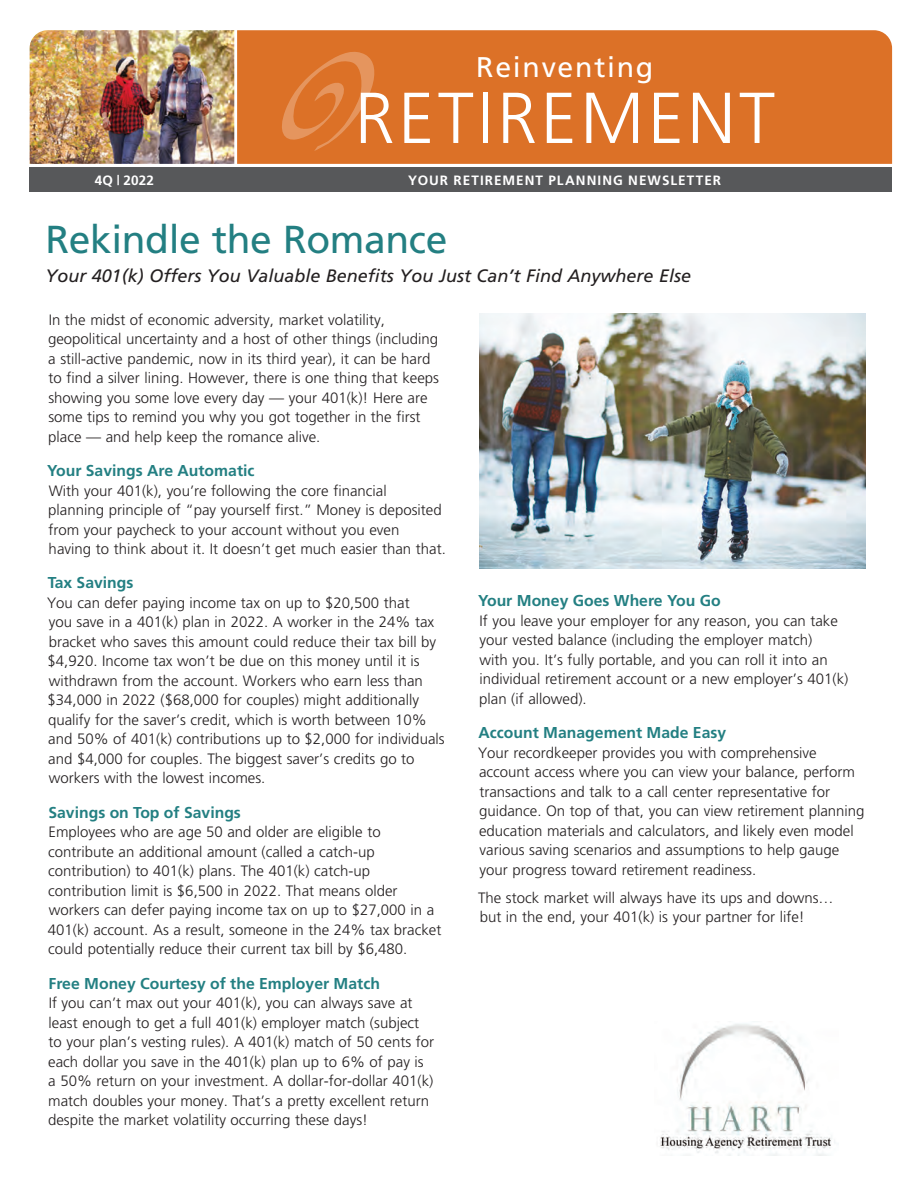
<style>
.page{position:relative;width:918px;height:1188px;background:#fff}
.page>*{position:absolute;margin:0;border:0;box-sizing:border-box;transform-origin:0 0}
.t1{font:300 72px "Frutiger";letter-spacing:.05em;color:#fff}
.story_title_frutiger{font:39px "Frutiger";letter-spacing:-.01em;color:#237f82}
.t2{font:28.5px "Frutiger";letter-spacing:.06em;color:#fff}
.Story_subtitle_bold{font:italic 18px "Frutiger";color:#231f20}
.subheads{font:700 15.75px "Frutiger";color:#237f82}
.body_copy{font:300 15px/19.5px "Frutiger";color:#231f20}
.t3{font:700 13.5px "Frutiger";letter-spacing:.075em;color:#fff}
</style>
<div class="page">
<img style="left:479px;top:313px;width:387px;height:255px">
<div style="left:30px;top:167px;width:862px;height:25px;background:#57585a"></div>
<img style="left:30px;top:30px;width:204px;height:134px">
<div style="left:237px;top:30px;width:655px;height:134px;background:#dc7127"></div>
<svg style="left:280px;top:50px;width:96px;height:101px;background:#de7933"></svg>
<img style="left:660px;top:1023px;width:175px;height:132px">
<p class="t2" style="left:476px;top:50px;width:179px">Reinventing</p>
<p class="t1" style="left:355px;top:77px;width:422px">RETIREMENT</p>
<p class="t3" style="left:95px;top:172px;width:61px">4Q | 2022</p>
<p class="t3" style="left:408px;top:173px;width:314px">YOUR RETIREMENT PLANNING NEWSLETTER</p>
<p class="story_title_frutiger" style="left:45px;top:217px;width:404px">Rekindle the Romance</p>
<p class="Story_subtitle_bold" style="left:45px;top:265px;width:647px">Your 401(k) Offers You Valuable Benefits You Just Can’t Find Anywhere Else</p>
<p class="body_copy" style="left:48px;top:310px;width:392px">In the midst of economic adversity, market volatility, geopolitical uncertainty and a host of other things (including a still-active pandemic, now in its third year), it can be hard to find a silver lining. However, there is one thing that keeps showing you some love every day — your 401(k)! Here are some tips to remind you why you got together in the first place — and help keep the romance alive.</p>
<p class="subheads" style="left:47px;top:461px;width:209px">Your Savings Are Automatic</p>
<p class="body_copy" style="left:48px;top:481px;width:399px">With your 401(k), you’re following the core financial planning principle of “pay yourself first.” Money is deposited from your paycheck to your account without you even<br>having to think about it. It doesn’t get much easier than that.</p>
<p class="subheads" style="left:48px;top:574px;width:87px">Tax Savings</p>
<p class="body_copy" style="left:47px;top:593px;width:399px">You can defer paying income tax on up to $20,500 that<br>you save in a 401(k) plan in 2022. A worker in the 24% tax bracket who saves this amount could reduce their tax bill by $4,920. Income tax won’t be due on this money until it is withdrawn from the account. Workers who earn less than $34,000 in 2022 ($68,000 for couples) might additionally qualify for the saver’s credit, which is worth between 10% and 50% of 401(k) contributions up to $2,000 for individuals and $4,000 for couples. The biggest saver’s credits go to workers with the lowest incomes.</p>
<p class="subheads" style="left:48px;top:803px;width:194px">Savings on Top of Savings</p>
<p class="body_copy" style="left:48px;top:822px;width:395px">Employees who are age 50 and older are eligible to contribute an additional amount (called a catch-up contribution) to 401(k) plans. The 401(k) catch-up contribution limit is $6,500 in 2022. That means older workers can defer paying income tax on up to $27,000 in a 401(k) account. As a result, someone in the 24% tax bracket could potentially reduce their current tax bill by $6,480.</p>
<p class="subheads" style="left:49px;top:974px;width:333px">Free Money Courtesy of the Employer Match</p>
<p class="body_copy" style="left:48px;top:993px;width:387px">If you can’t max out your 401(k), you can always save at least enough to get a full 401(k) employer match (subject to your plan’s vesting rules). A 401(k) match of 50 cents for each dollar you save in the 401(k) plan up to 6% of pay is a 50% return on your investment. A dollar-for-dollar 401(k) match doubles your money. That’s a pretty excellent return despite the market volatility occurring these days!</p>
<p class="subheads" style="left:478px;top:592px;width:244px">Your Money Goes Where You Go</p>
<p class="body_copy" style="left:479px;top:611px;width:371px">If you leave your employer for any reason, you can take your vested balance (including the employer match)<br>with you. It’s fully portable, and you can roll it into an individual retirement account or a new employer’s 401(k) plan (if allowed).</p>
<p class="subheads" style="left:479px;top:723px;width:249px">Account Management Made Easy</p>
<p class="body_copy" style="left:478px;top:743px;width:388px">Your recordkeeper provides you with comprehensive account access where you can view your balance, perform transactions and talk to a call center representative for guidance. On top of that, you can view retirement planning education materials and calculators, and likely even model various saving scenarios and assumptions to help gauge your progress toward retirement readiness.</p>
<p class="body_copy" style="left:478px;top:888px;width:357px">The stock market will always have its ups and downs… but in the end, your 401(k) is your partner for life!</p>
</div>
